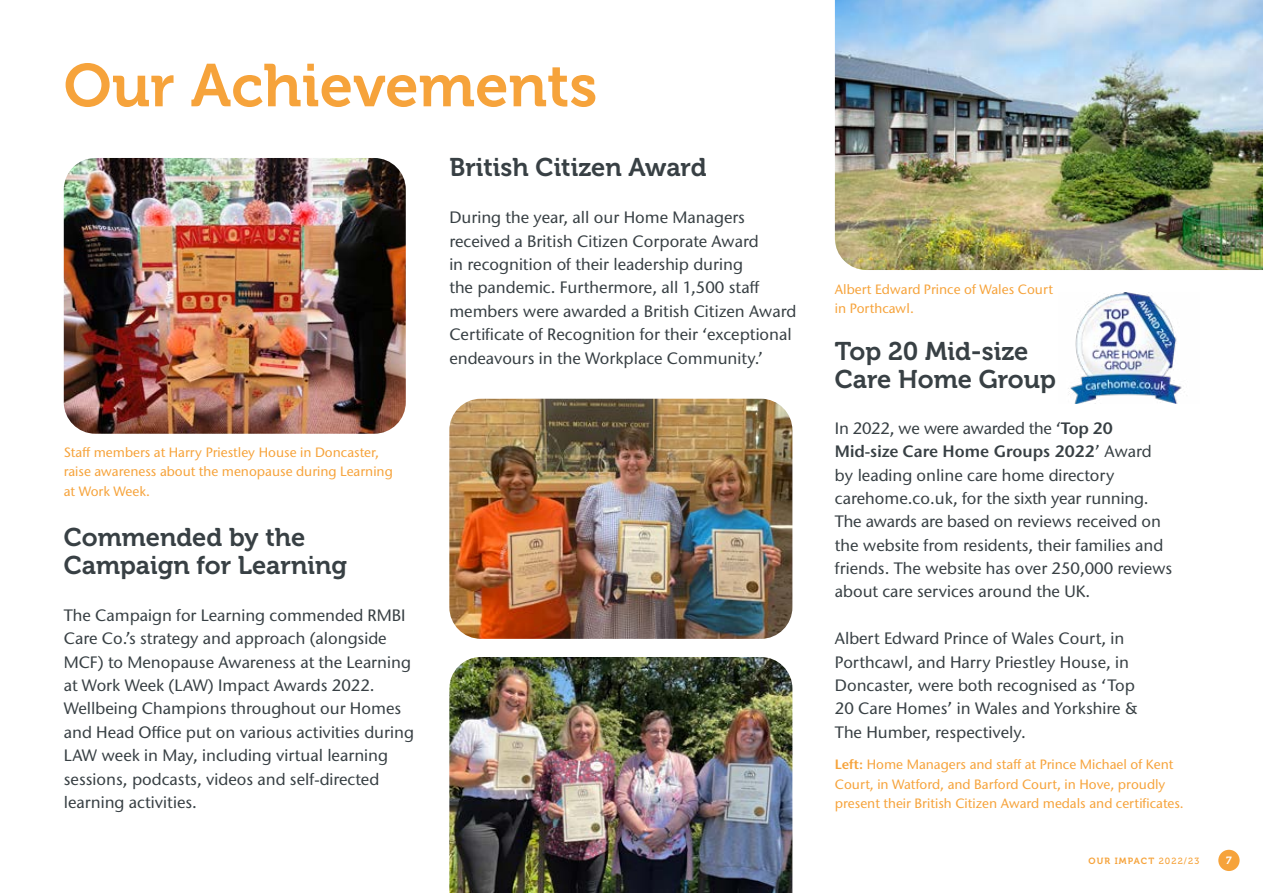
<style>
.page{position:relative;width:1263px;height:893px;background:#fff}
.page>*{position:absolute;margin:0;border:0;box-sizing:border-box;transform-origin:0 0}
.t1{font:60px "Museo 700";color:#f6a33b}
.t2{font:25.5px/27.8px "Museo 700";color:#384044}
.t3{font:500 16.5px/23.4px "Stone Sans ITC Pro";color:#384044}
.t4{font:500 13.5px/19.5px "Stone Sans ITC Pro";color:#f6a33b}
.t5{font:10.5px "Museo 700";color:#fff}
.t6{font:9px "Museo 700";letter-spacing:.12em;color:#f6a33b}
.s1{font-weight:600}
.s2{font-family:"Museo 500"}
</style>
<div class="page">
<img style="left:449px;top:399px;width:343px;height:240px">
<img style="left:64px;top:158px;width:342px;height:276px">
<img style="left:449px;top:657px;width:343px;height:236px">
<img style="left:835px;top:0;width:428px;height:270px">
<img style="left:1068px;top:292px;width:114px;height:111px">
<div style="left:1218px;top:850px;width:21px;height:21px;background:#f6a33b;border-radius:50%"></div>
<h1 class="t1" style="left:64px;top:52px;width:535px">Our Achievements</h1>
<p class="t4" style="left:64px;top:442px;width:331px">Staff members at Harry Priestley House in Doncaster, raise awareness about the menopause during Learning at Work Week.</p>
<h2 class="t2" style="left:64px;top:524px;width:285px">Commended by the<br>Campaign for Learning</h2>
<p class="t3" style="left:64px;top:603px;width:352px">The Campaign for Learning commended RMBI Care Co.’s strategy and approach (alongside MCF) to Menopause Awareness at the Learning at Work Week (LAW) Impact Awards 2022.<br>Wellbeing Champions throughout our Homes and Head Office put on various activities during LAW week in May, including virtual learning sessions, podcasts, videos and self-directed learning activities.</p>
<h2 class="t2" style="left:449px;top:154px;width:259px">British Citizen Award</h2>
<p class="t3" style="left:449px;top:206px;width:348px">During the year, all our Home Managers received a British Citizen Corporate Award<br>in recognition of their leadership during<br>the pandemic. Furthermore, all 1,500 staff members were awarded a British Citizen Award Certificate of Recognition for their ‘exceptional endeavours in the Workplace Community.’</p>
<p class="t4" style="left:835px;top:279px;width:219px">Albert Edward Prince of Wales Court in Porthcawl.</p>
<h2 class="t2" style="left:835px;top:338px;width:222px">Top 20 Mid-size<br>Care Home Group</h2>
<p class="t3" style="left:835px;top:416px;width:339px">In 2022, we were awarded the ‘<span class="s1">Top 20<br>Mid-size Care Home Groups 2022</span>’ Award by leading online care home directory carehome.co.uk, for the sixth year running.<br>The awards are based on reviews received on the website from residents, their families and friends. The website has over 250,000 reviews about care services around the UK.</p>
<p class="t3" style="left:835px;top:627px;width:305px">Albert Edward Prince of Wales Court, in Porthcawl, and Harry Priestley House, in Doncaster, were both recognised as ‘Top 20 Care Homes’ in Wales and Yorkshire &amp; The Humber, respectively.</p>
<p class="t4" style="left:835px;top:755px;width:350px"><span class="s1">Left:</span> Home Managers and staff at Prince Michael of Kent<br>Court, in Watford, and Barford Court, in Hove, proudly present their British Citizen Award medals and certificates.</p>
<p class="t6" style="left:1088px;top:856px;width:112px">OUR IMPACT <span class="s2">2022/23</span></p>
<p class="t5" style="left:1226px;top:854px;width:7px">7</p>
</div>
